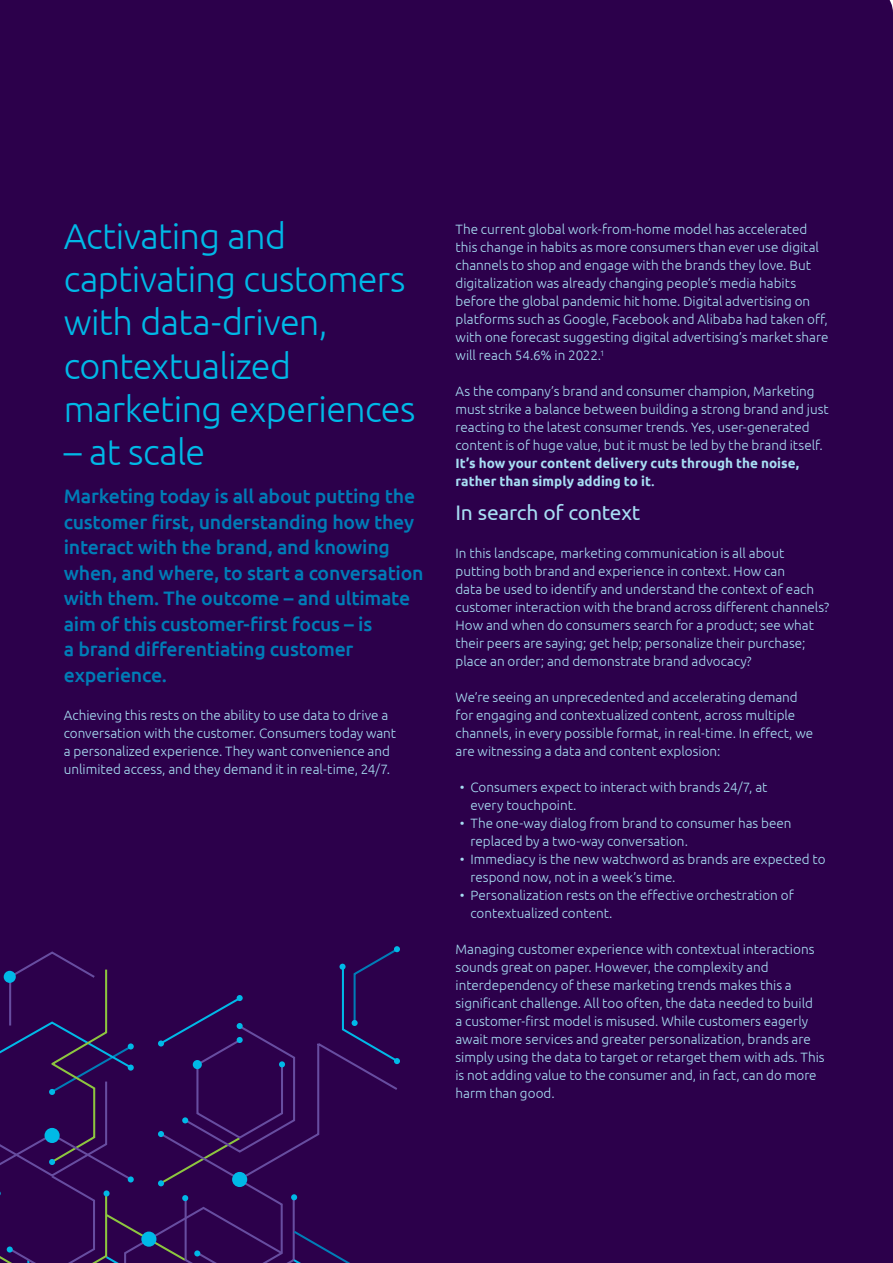
<style>
.page{position:relative;width:893px;height:1263px;background:#2c004b}
.page>*{position:absolute;margin:0;border:0;box-sizing:border-box;transform-origin:0 0}
.t1{font:300 36px/43.2px "Ubuntu";letter-spacing:-.02em;color:#00b9e7}
.t2{font:21px "Ubuntu";letter-spacing:-.01em;color:#a7def3}
.t3{font:500 19.5px/25.5px "Ubuntu";letter-spacing:-.015em;color:#007db7}
.t4{font:300 13.5px/18px "Ubuntu";color:#a7def3}
.t5{font:700 13.5px/18px "Ubuntu";letter-spacing:.005em;color:#a7def3}
.s1{font-weight:500}
</style>
<div class="page">
<svg style="left:0;top:946px;width:400px;height:317px;background:#2d0750"></svg>
<h1 class="t1" style="left:64px;top:214px;width:353px">Activating and captivating customers with data-driven, contextualized marketing experiences</h1>
<h1 class="t1" style="left:64px;top:430px;width:143px">– at scale</h1>
<p class="t3" style="left:64px;top:483px;width:361px">Marketing today is all about putting the customer first, understanding how they interact with the brand, and knowing when, and where, to start a conversation with them. The outcome – and ultimate aim of this customer-first focus – is<br>a brand differentiating customer experience.</p>
<p class="t4" style="left:64px;top:706px;width:334px">Achieving this rests on the ability to use data to drive a conversation with the customer. Consumers today want a personalized experience. They want convenience and unlimited access, and they demand it in real-time, 24/7.</p>
<p class="t4" style="left:455px;top:220px;width:374px">The current global work-from-home model has accelerated this change in habits as more consumers than ever use digital channels to shop and engage with the brands they love. But digitalization was already changing people’s media habits before the global pandemic hit home. Digital advertising on platforms such as Google, Facebook and Alibaba had taken off, with one forecast suggesting digital advertising’s market share will reach 54.6% in 2022.<sup>1</sup></p>
<p class="t4" style="left:455px;top:382px;width:375px">As the company’s brand and consumer champion, Marketing must strike a balance between building a strong brand and just reacting to the latest consumer trends. Yes, user-generated content is of huge value, but it must be led by the brand itself.</p>
<p class="t5" style="left:455px;top:454px;width:345px">It’s how your content delivery cuts through the noise, rather than simply adding to it<span class="s1">.</span></p>
<h2 class="t2" style="left:455px;top:500px;width:186px">In search of context</h2>
<p class="t4" style="left:455px;top:544px;width:375px">In this landscape, marketing communication is all about putting both brand and experience in context. How can<br>data be used to identify and understand the context of each customer interaction with the brand across different channels?<br>How and when do consumers search for a product; see what their peers are saying; get help; personalize their purchase; place an order; and demonstrate brand advocacy?</p>
<p class="t4" style="left:455px;top:688px;width:359px">We’re seeing an unprecedented and accelerating demand for engaging and contextualized content, across multiple channels, in every possible format, in real-time. In effect, we are witnessing a data and content explosion:</p>
<p class="t4" style="left:470px;top:778px;width:299px;text-indent:-11px">• Consumers expect to interact with brands 24/7, at every touchpoint.</p>
<p class="t4" style="left:470px;top:814px;width:323px;text-indent:-11px">• The one-way dialog from brand to consumer has been replaced by a two-way conversation.</p>
<p class="t4" style="left:470px;top:850px;width:357px;text-indent:-11px">• Immediacy is the new watchword as brands are expected to respond now, not in a week’s time.</p>
<p class="t4" style="left:470px;top:886px;width:325px;text-indent:-11px">• Personalization rests on the effective orchestration of contextualized content.</p>
<p class="t4" style="left:455px;top:940px;width:371px">Managing customer experience with contextual interactions sounds great on paper. However, the complexity and interdependency of these marketing trends makes this a significant challenge. All too often, the data needed to build<br>a customer-first model is misused. While customers eagerly await more services and greater personalization, brands are simply using the data to target or retarget them with ads. This is not adding value to the consumer and, in fact, can do more harm than good.</p>
</div>
